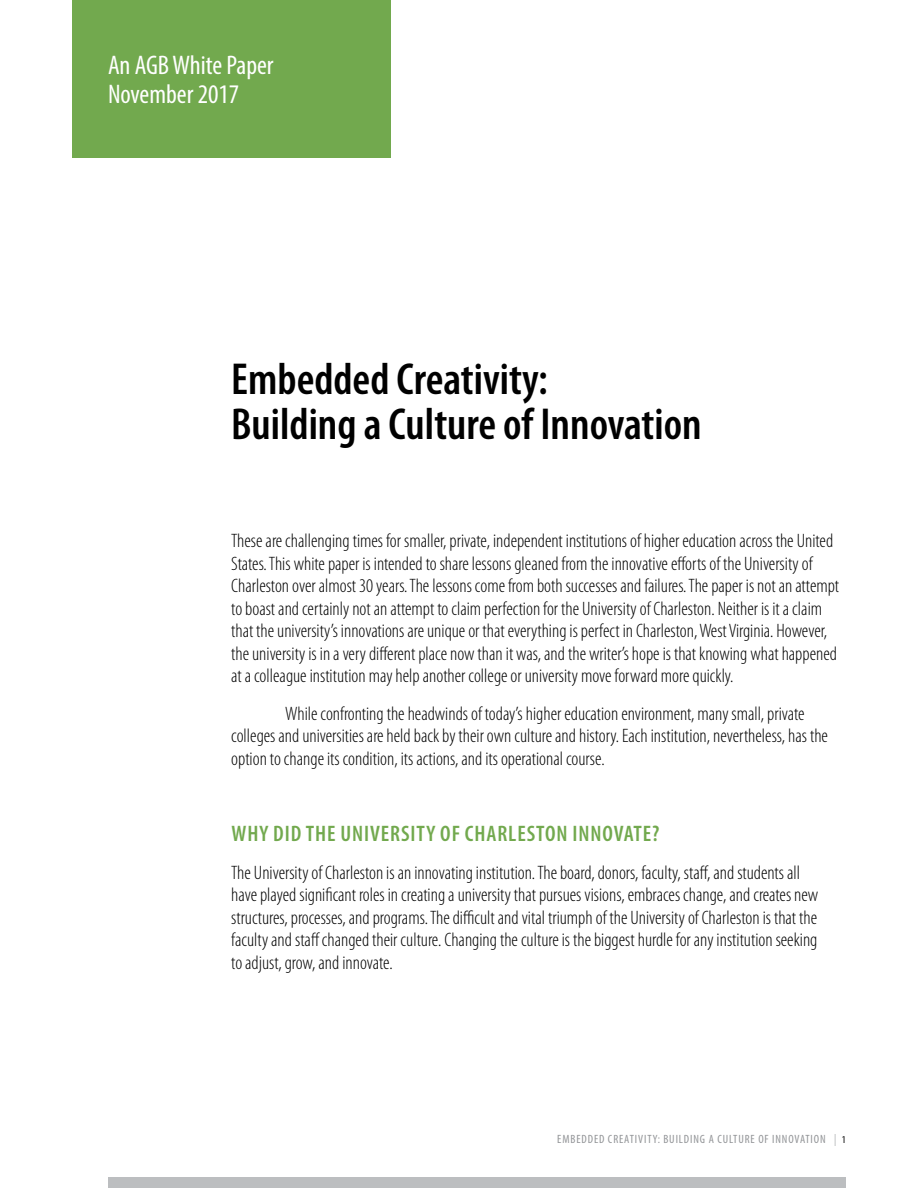
<style>
.page{position:relative;width:918px;height:1188px;background:#fff}
.page>*{position:absolute;margin:0;border:0;box-sizing:border-box;transform-origin:0 0}
.t1{font:600 condensed 45px/45px "Myriad Pro";color:#000}
.t2{font:condensed 27px/28.5px "Myriad Pro";color:#fff}
.t3{font:600 condensed 22.5px "Myriad Pro";letter-spacing:.04em;color:#72a94e}
.t4{font:300 condensed 19.5px/22.5px "Myriad Pro";color:#000}
.t5{font:condensed 12px "Myriad Pro";letter-spacing:.075em;color:#939598}
.s1{font-weight:300}
.s2{font-size:10.5px;color:#000}
</style>
<div class="page">
<div style="left:108px;top:1178px;width:738px;height:10px;background:#bcbec0"></div>
<div style="left:72px;top:0;width:318px;height:157px;background:#72a94e"></div>
<h2 class="t2" style="left:108px;top:51px;width:167px">An AGB White Paper<br>November 2017</h2>
<h1 class="t1" style="left:231px;top:357px;width:472px">Embedded Creativity:<br>Building a Culture of Innovation</h1>
<p class="t4" style="left:231px;top:530px;width:610px">These are challenging times for smaller, private, independent institutions of higher education across the United States. This white paper is intended to share lessons gleaned from the innovative efforts of the University of Charleston over almost 30 years. The lessons come from both successes and failures. The paper is not an attempt to boast and certainly not an attempt to claim perfection for the University of Charleston. Neither is it a claim that the university’s innovations are unique or that everything is perfect in Charleston, West Virginia. However, the university is in a very different place now than it was, and the writer’s hope is that knowing what happened at a colleague institution may help another college or university move forward more quickly.</p>
<p class="t4" style="left:231px;top:703px;width:598px;text-indent:54px">While confronting the headwinds of today’s higher education environment, many small, private colleges and universities are held back by their own culture and history. Each institution, nevertheless, has the option to change its condition, its actions, and its operational course.</p>
<p class="t3" style="left:231px;top:822px;width:429px">WHY DID THE UNIVERSITY OF CHARLESTON INNOVATE?</p>
<p class="t4" style="left:231px;top:862px;width:589px">The University of Charleston is an innovating institution. The board, donors, faculty, staff, and students all have played significant roles in creating a university that pursues visions, embraces change, and creates new structures, processes, and programs. The difficult and vital triumph of the University of Charleston is that the faculty and staff changed their culture. Changing the culture is the biggest hurdle for any institution seeking to adjust, grow, and innovate.</p>
<p class="t5" style="left:557px;top:1132px;width:290px">EMBEDDED CREATIVITY: BUILDING A CULTURE OF INNOVATION <span class="s1">|</span> <span class="s2">1</span></p>
</div>
